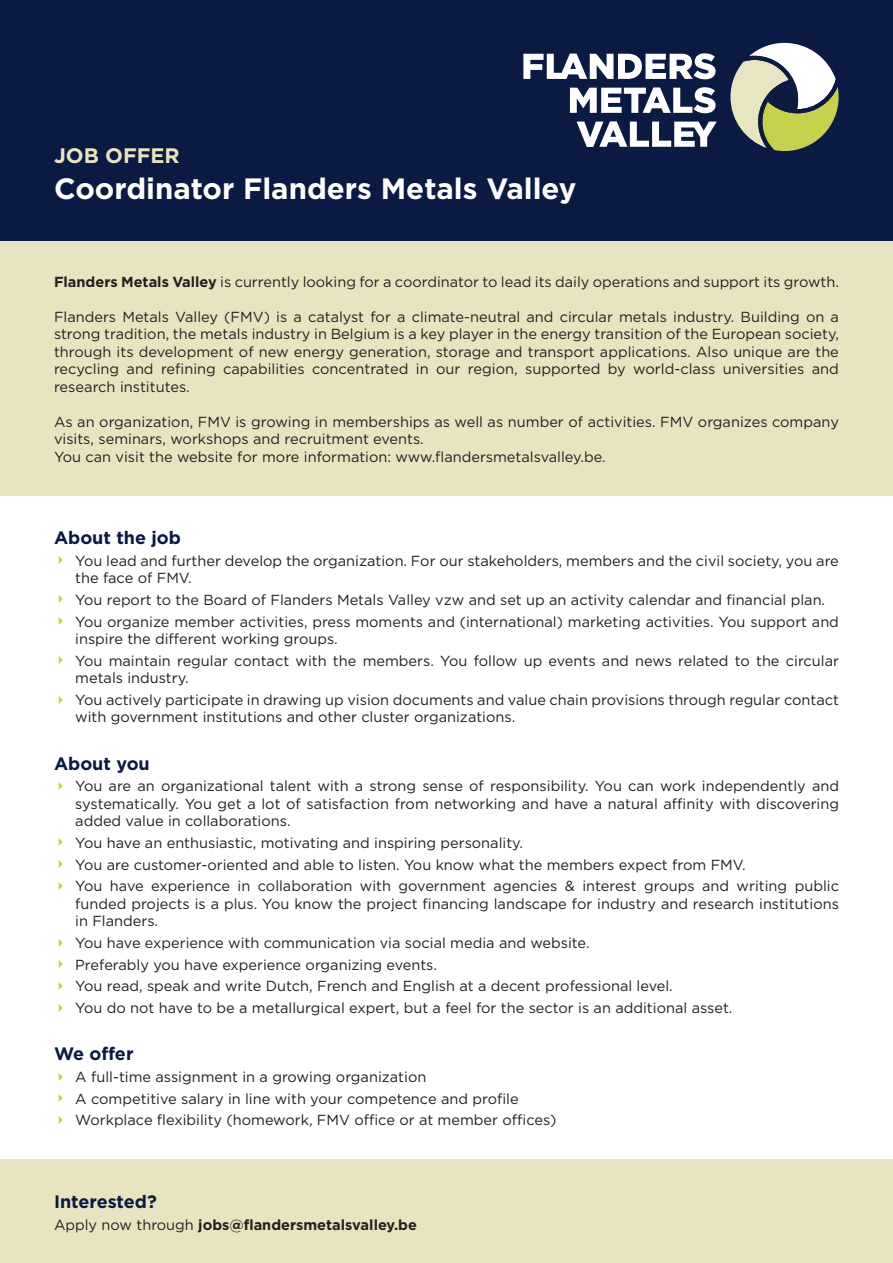
<style>
.page{position:relative;width:893px;height:1263px;background:#fff}
.page>*{position:absolute;margin:0;border:0;box-sizing:border-box;transform-origin:0 0}
.TITLE_H2{font:700 29.4px "Gotham";color:#fff}
.TITLE_H1{font:700 21px "Gotham";color:#e8e4c2}
.TITLE_H3{font:700 18px "Gotham";color:#0b1a42}
.t1{font:14.7px/17.5px "Gotham";color:#231f20}
.t2{font:14.55px/17.4px "Gotham";color:#231f20}
.t3{font:700 14.55px "Gotham";color:#231f20}
.s1{font-weight:700}
.s2{font-size:14.55px}
.s3{font-weight:400}
</style>
<div class="page">
<div style="left:0;top:0;width:893px;height:241px;background:#0b1a42"></div>
<svg style="left:523px;top:53px;width:194px;height:94px"></svg>
<svg style="left:730px;top:43px;width:109px;height:108px"></svg>
<div style="left:0;top:241px;width:893px;height:255px;background:#e8e4c2"></div>
<div style="left:0;top:1159px;width:893px;height:104px;background:#e8e4c2"></div>
<p class="TITLE_H1" style="left:54px;top:142px;width:127px">JOB OFFER</p>
<p class="TITLE_H2" style="left:54px;top:169px;width:524px">Coordinator Flanders Metals Valley</p>
<p class="t2" style="left:54px;top:273px;width:786px"><span class="s1">Flanders Metals Valley</span> is currently looking for a coordinator to lead its daily operations and support its growth.</p>
<p class="t2" style="left:54px;top:308px;width:787px;text-align:justify">Flanders Metals Valley (FMV) is a catalyst for a climate-neutral and circular metals industry. Building on a strong tradition, the metals industry in Belgium is a key player in the energy transition of the European society, through its development of new energy generation, storage and transport applications. Also unique are the</p>
<p class="t1" style="left:54px;top:360px;width:786px"><span class="s2">recycling and refining capabilities co</span>ncentrated in our region, supported by world-class universities and research institutes.</p>
<p class="t2" style="left:54px;top:412px;width:786px">As an organization, FMV is growing in memberships as well as number of activities. FMV organizes company visits, seminars, workshops and recruitment events.</p>
<p class="t2" style="left:54px;top:447px;width:553px">You can visit the website for more information: www.flandersmetalsvalley.be.</p>
<p class="TITLE_H3" style="left:54px;top:526px;width:129px">About the job</p>
<p class="t2" style="left:75px;top:552px;width:765px">You lead and further develop the organization. For our stakeholders, members and the civil society, you are the face of FMV.</p>
<p class="t2" style="left:75px;top:591px;width:751px">You report to the Board of Flanders Metals Valley vzw and set up an activity calendar and financial plan.</p>
<p class="t2" style="left:75px;top:612px;width:765px">You organize member activities, press moments and (international) marketing activities. You support and inspire the different working groups.</p>
<p class="t2" style="left:75px;top:652px;width:765px">You maintain regular contact with the members. You follow up events and news related to the circular metals industry.</p>
<p class="t2" style="left:75px;top:691px;width:765px">You actively participate in drawing up vision documents and value chain provisions through regular contact with government institutions and other cluster organizations.</p>
<p class="TITLE_H3" style="left:54px;top:751px;width:97px">About you</p>
<p class="t2" style="left:75px;top:777px;width:765px;text-align:justify">You are an organizational talent with a strong sense of responsibility. You can work independently and systematically. You get a lot of satisfaction from networking and have a natural affinity with discovering added value in collaborations.</p>
<p class="t2" style="left:75px;top:834px;width:449px">You have an enthusiastic, motivating and inspiring personality.</p>
<p class="t2" style="left:75px;top:855px;width:672px">You are customer-oriented and able to listen. You know what the members expect from FMV.</p>
<p class="t2" style="left:75px;top:877px;width:765px;text-align:justify">You have experience in collaboration with government agencies &amp; interest groups and writing public funded projects is a plus. You know the project financing landscape for industry and research institutions in Flanders.</p>
<p class="t2" style="left:75px;top:934px;width:516px">You have experience with communication via social media and website.</p>
<p class="t2" style="left:75px;top:955px;width:363px">Preferably you have experience organizing events.</p>
<p class="t2" style="left:75px;top:977px;width:599px">You read, speak and write Dutch, French and English at a decent professional level.</p>
<p class="t2" style="left:75px;top:999px;width:659px">You do not have to be a metallurgical expert, but a feel for the sector is an additional asset.</p>
<p class="TITLE_H3" style="left:54px;top:1042px;width:81px">We offer</p>
<p class="t2" style="left:75px;top:1068px;width:353px">A full-time assignment in a growing organization</p>
<p class="t2" style="left:75px;top:1089px;width:445px">A competitive salary in line with your competence and profile</p>
<p class="t2" style="left:75px;top:1111px;width:483px">Workplace flexibility (homework, FMV office or at member offices)</p>
<p class="TITLE_H3" style="left:54px;top:1189px;width:104px">Interested?</p>
<p class="t3" style="left:54px;top:1215px;width:364px"><span class="s3">Apply now through</span> jobs@flandersmetalsvalley.be</p>
</div>
